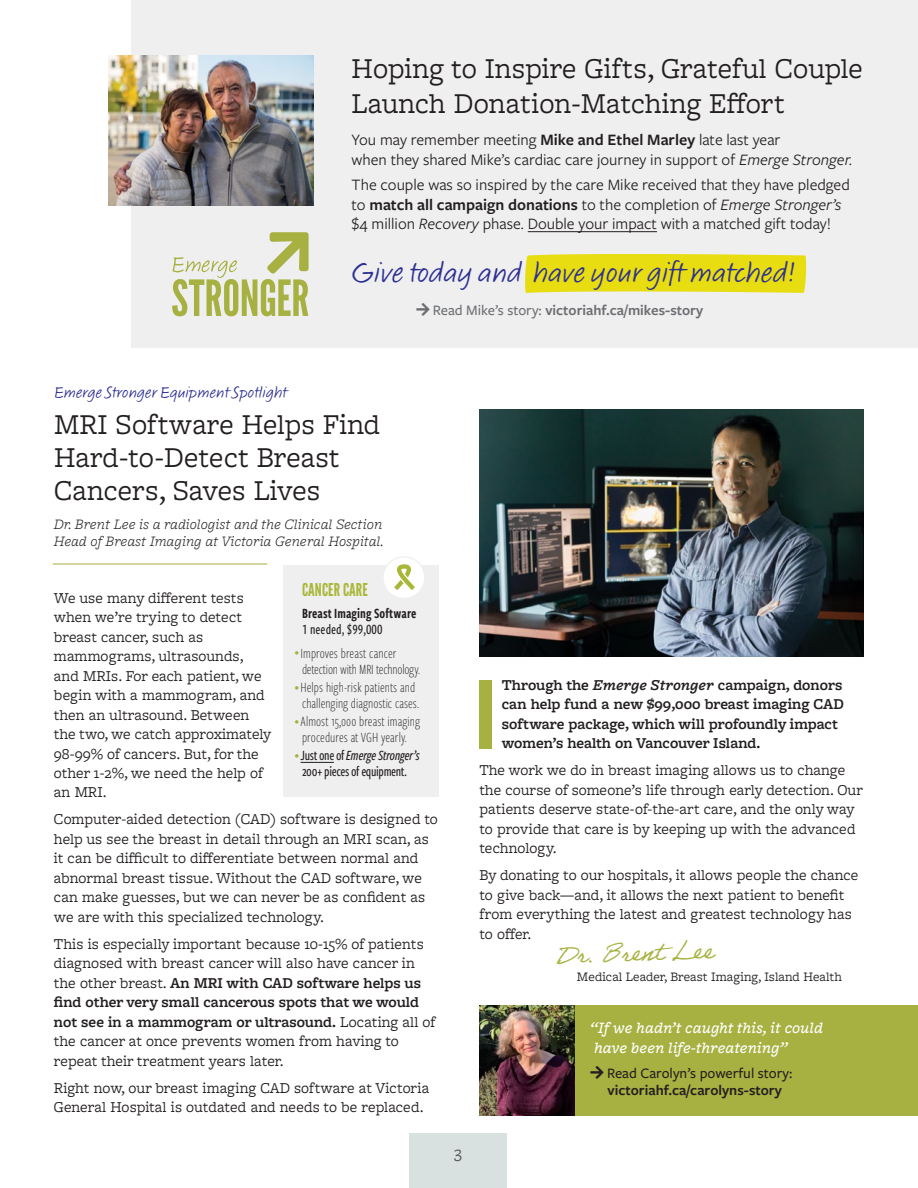
<style>
.page{position:relative;width:918px;height:1188px;background:#fff}
.page>*{position:absolute;margin:0;border:0;box-sizing:border-box;transform-origin:0 0}
.t1{font:30px/33px "Freight Macro Pro";color:#231f20}
.t2{font:30px "Calliope MVB";color:#2e3092}
.t3{font:26.85px "Adobe Handwriting Ernie";color:#a7b241}
.t4{font:18px "Freight Macro Pro";color:#58595b}
.t5{font:17.7px "League Gothic";letter-spacing:.005em;color:#a9b738}
.t6{font:16.5px/19.5px "Freight Sans Pro";color:#231f20}
.t7{font:italic 500 16.5px/19.5px "Freight Macro Pro";color:#fff}
.t8{font:16.5px "Calliope MVB";color:#2e3092}
.t9{font:15.75px/19.5px "Freight Macro Pro";color:#231f20}
.t10{font:600 15.75px/19.5px "Freight Macro Pro";color:#231f20}
.t11{font:italic 300 15px/16.5px "Freight Macro Pro";color:#231f20}
.t12{font:600 15px "Freight Sans Pro";color:#6d6e71}
.t13{font:600 15px "Freight Sans Pro";color:#231f20}
.t14{font:500 15px "Freight Sans Pro";color:#231f20}
.t15{font:300 14.7px/15.9px "Freight Sans Cmp Pro";letter-spacing:.005em;color:#231f20;text-align:center}
.t16{font:300 14.7px/15.9px "Freight Sans Cmp Pro";letter-spacing:-.015em;color:#231f20}
.t17{font:italic 14.7px "Freight Sans Cmp Pro Med";letter-spacing:-.025em;color:#231f20}
.t18{font:500 14.7px "Freight Sans Cmp Pro";letter-spacing:-.025em;color:#231f20}
.t19{font:14.7px "Freight Sans Cmp Pro Semi";letter-spacing:.005em;color:#231f20}
.t20{font:500 14.7px "Freight Sans Cmp Pro";letter-spacing:.005em;color:#231f20}
.t21{font:13.5px "Freight Macro Pro";color:#231f20}
.s1{font-weight:600}
.s2{font-style:italic}
.s3{font-weight:500}
.s4{font-family:"Freight Sans Cmp Pro";font-weight:500;font-style:normal}
</style>
<div class="page">
<div style="left:479px;top:1005px;width:439px;height:111px;background:#a7b141"></div>
<img style="left:479px;top:1005px;width:96px;height:111px">
<div style="left:409px;top:1134px;width:98px;height:54px;background:#d9e0e0"></div>
<div style="left:131px;top:0;width:787px;height:348px;background:#efeff0"></div>
<svg style="left:525px;top:254px;width:281px;height:39px;background:#e7dd1a"></svg>
<svg style="left:172px;top:232px;width:137px;height:84px"></svg>
<hr style="left:528px;top:231px;width:129px;height:1px;background:#231f20">
<img style="left:109px;top:56px;width:205px;height:150px">
<img style="left:479px;top:409px;width:385px;height:247px">
<hr style="left:53px;top:564px;width:214px;height:1px;background:#a7b141">
<div style="left:283px;top:565px;width:156px;height:232px;background:#efeff0"></div>
<hr style="left:301px;top:762px;width:33px;height:1px;background:#231f20">
<div style="left:383px;top:557px;width:42px;height:42px;background:#fff;border-radius:50%"></div>
<div style="left:382px;top:556px;width:43px;height:43px;border:1px solid #efeff0;border-radius:50%"></div>
<svg style="left:394px;top:564px;width:21px;height:26px"></svg>
<div style="left:479px;top:680px;width:13px;height:68px;background:#a7b141"></div>
<h1 class="t1" style="left:352px;top:50px;width:513px;line-height:34.5px">Hoping to Inspire Gifts, Grateful Couple<br>Launch Donation-Matching Effort</h1>
<p class="t6" style="left:352px;top:130px;width:503px">You may remember meeting <span class="s1">Mike and Ethel Marley</span> late last year<br>when they shared Mike’s cardiac care journey in support of <span class="s2">Emerge Stronger.</span></p>
<p class="t6" style="left:352px;top:175px;width:500px">The couple was so inspired by the care Mike received that they have pledged to <span class="s1">match all campaign donations</span> to the completion of <span class="s2">Emerge Stronger’s </span>$4 million <span class="s2">Recovery</span> phase. Double your impact with a matched gift today!</p>
<p class="t8" style="left:54px;top:382px;width:235px">Emerge Stronger Equipment Spotlight</p>
<h1 class="t2" style="left:352px;top:254px;width:445px">Give today and have your gift matched!</h1>
<p class="t12" style="left:433px;top:300px;width:272px"><span class="s3">Read Mike’s story:</span> victoriahf.ca/mikes-story</p>
<h1 class="t1" style="left:54px;top:407px;width:328px">MRI Software Helps Find<br>Hard-to-Detect Breast<br>Cancers, Saves Lives</h1>
<p class="t11" style="left:54px;top:516px;width:332px">Dr. Brent Lee is a radiologist and the Clinical Section<br>Head of Breast Imaging at Victoria General Hospital.</p>
<p class="t5" style="left:302px;top:579px;width:67px">CANCER CARE</p>
<p class="t9" style="left:54px;top:587px;width:219px">We use many different tests when we’re trying to detect breast cancer, such as mammograms, ultrasounds, and MRIs. For each patient, we begin with a mammogram, and then an ultrasound. Between the two, we catch approximately<br>98-99% of cancers. But, for the other 1-2%, we need the help of an MRI.</p>
<p class="t9" style="left:54px;top:809px;width:385px">Computer-aided detection (CAD) software is designed to help us see the breast in detail through an MRI scan, as it can be difficult to differentiate between normal and abnormal breast tissue. Without the CAD software, we can make guesses, but we can never be as confident as we are with this specialized technology.</p>
<p class="t9" style="left:54px;top:934px;width:383px">This is especially important because 10-15% of patients diagnosed with breast cancer will also have cancer in the other breast. <span class="s1">An MRI with CAD software helps us find other very small cancerous spots that we would not see in a mammogram or ultrasound.</span> Locating all of the cancer at once prevents women from having to repeat their treatment years later.</p>
<p class="t9" style="left:54px;top:1078px;width:377px">Right now, our breast imaging CAD software at Victoria<br>General Hospital is outdated and needs to be replaced.</p>
<p class="t19" style="left:302px;top:603px;width:116px">Breast Imaging Software</p>
<p class="t20" style="left:302px;top:619px;width:82px">1 needed, $99,000</p>
<p class="t16" style="left:302px;top:645px;width:120px;text-indent:-7px"><sup>•</sup> Improves breast cancer detection with MRI technology.</p>
<p class="t15" style="left:295px;top:679px;width:126px"><sup>•</sup> Helps high-risk patients and challenging diagnostic cases.</p>
<p class="t15" style="left:295px;top:713px;width:127px"><sup>•</sup> Almost 15,000 breast imaging procedures at VGH yearly.</p>
<p class="t17" style="left:295px;top:746px;width:127px"><sup>•</sup> <span class="s4">Just one of</span> Emerge Stronger’s</p>
<p class="t18" style="left:302px;top:762px;width:107px">200+ pieces of equipment.</p>
<p class="t4" style="left:453px;top:1143px;width:10px">3</p>
<p class="t10" style="left:502px;top:674px;width:343px">Through the <span class="s2">Emerge Stronger</span> campaign, donors can help fund a new $99,000 breast imaging CAD software package, which will profoundly impact women’s health on Vancouver Island.</p>
<p class="t9" style="left:479px;top:760px;width:385px">The work we do in breast imaging allows us to change the course of someone’s life through early detection. Our patients deserve state-of-the-art care, and the only way to provide that care is by keeping up with the advanced technology.</p>
<p class="t9" style="left:479px;top:865px;width:381px">By donating to our hospitals, it allows people the chance to give back—and, it allows the next patient to benefit from everything the latest and greatest technology has to offer.</p>
<h2 class="t3" style="left:555px;top:939px;width:160px;rotate:-2deg">Dr. Brent Lee</h2>
<p class="t21" style="left:577px;top:968px;width:267px">Medical Leader, Breast Imaging, Island Health</p>
<p class="t7" style="left:590px;top:1017px;width:234px">“If we hadn’t caught this, it could have been life-threatening”</p>
<p class="t14" style="left:607px;top:1063px;width:187px">Read Carolyn’s powerful story:</p>
<p class="t13" style="left:608px;top:1080px;width:176px">victoriahf.ca/carolyns-story</p>
</div>
